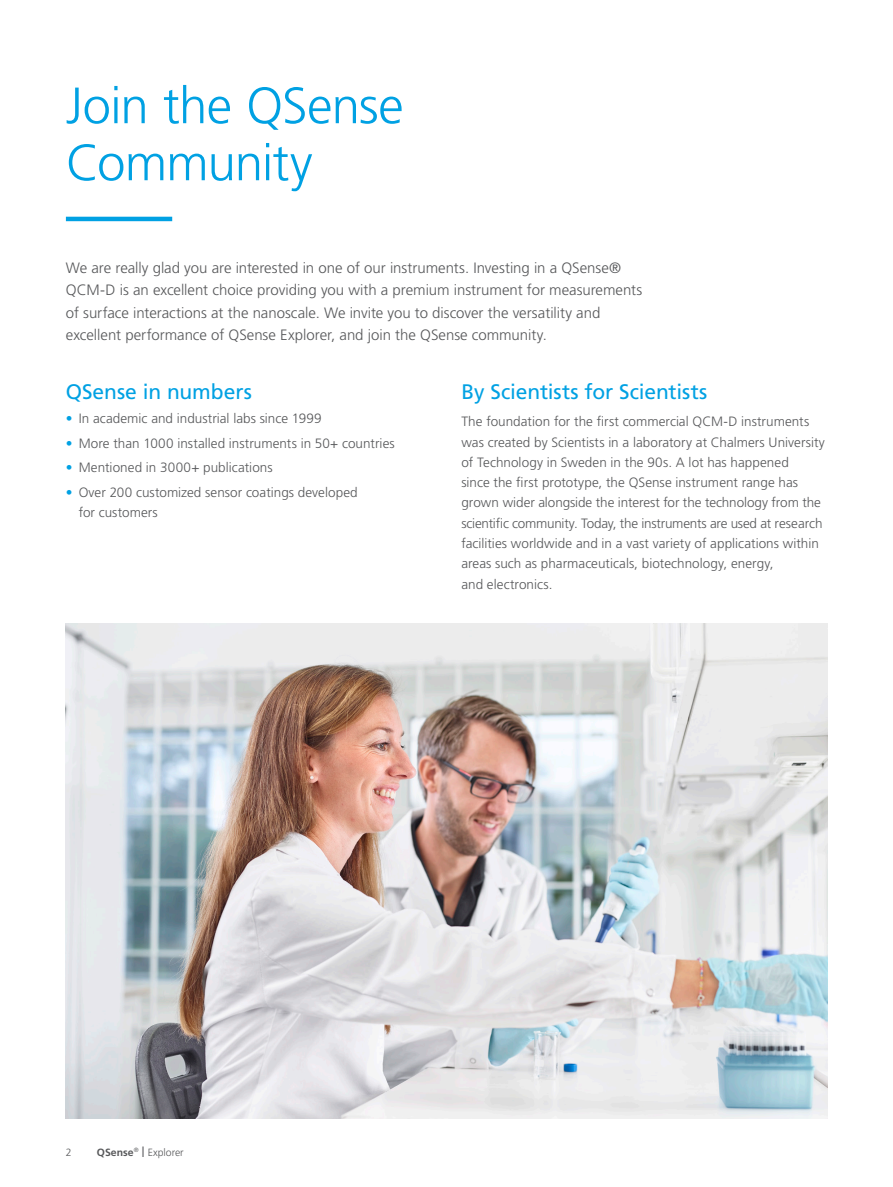
<style>
.page{position:relative;width:893px;height:1187px;background:#fff}
.page>*{position:absolute;margin:0;border:0;box-sizing:border-box;transform-origin:0 0}
.Heading_Page_Blue{font:300 51px/57px "Frutiger LT Std";letter-spacing:-.02em;color:#00a1e3}
.Body_80{font:21px "Frutiger LT Std";letter-spacing:-.005em;color:#00a1e3}
.Sub_Heading_1_Page_B{font:21px "Frutiger LT Std";color:#00a1e3}
.Ingress_80{font:300 15px/22.5px "Frutiger LT Std";color:#57585a}
.Body_80-2{font:300 13.5px/20.2px "Frutiger LT Std";color:#57585a}
.t1{font:300 10.5px "Frutiger LT Std";color:#57585a}
.s1{font-weight:700;color:#00a1e3}
.s2{font-weight:700}
.s3{font-size:15px}
</style>
<div class="page">
<hr style="left:66px;top:217px;width:106px;height:4px;background:#00a1e3">
<img style="left:66px;top:624px;width:761px;height:494px">
<p class="Heading_Page_Blue" style="left:66px;top:78px;width:339px">Join the QSense<br>Community</p>
<p class="Ingress_80" style="left:66px;top:256px;width:578px">We are really glad you are interested in one of our instruments. Investing in a QSense® QCM-D is an excellent choice providing you with a premium instrument for measurements of surface interactions at the nanoscale. We invite you to discover the versatility and excellent performance of QSense Explorer, and join the QSense community.</p>
<p class="Body_80" style="left:461px;top:379px;width:247px">By Scientists for Scientists</p>
<p class="Body_80-2" style="left:461px;top:412px;width:365px">The foundation for the first commercial QCM-D instruments was created by Scientists in a laboratory at Chalmers University of Technology in Sweden in the 90s. A lot has happened<br>since the first prototype, the QSense instrument range has grown wider alongside the interest for the technology from the scientific community. Today, the instruments are used at research facilities worldwide and in a vast variety of applications within areas such as pharmaceuticals, biotechnology, energy,<br>and electronics.</p>
<p class="Sub_Heading_1_Page_B" style="left:66px;top:379px;width:188px">QSense in numbers</p>
<p class="Body_80-2" style="left:66px;top:408px;width:257px"><span class="s1">•</span> In academic and industrial labs since 1999</p>
<p class="Body_80-2" style="left:66px;top:433px;width:330px"><span class="s1">•</span> More than 1000 installed instruments in 50+ countries</p>
<p class="Body_80-2" style="left:66px;top:457px;width:208px"><span class="s1">•</span> Mentioned in 3000+ publications</p>
<p class="Body_80-2" style="left:79px;top:482px;width:281px;text-indent:-13px"><span class="s1">•</span> Over 200 customized sensor coatings developed for customers</p>
<p class="t1" style="left:66px;top:1145px;width:7px">2</p>
<p class="t1" style="left:97px;top:1145px;width:88px"><span class="s2">QSense</span><sup>®</sup> <span class="s3">I</span> Explorer</p>
</div>
